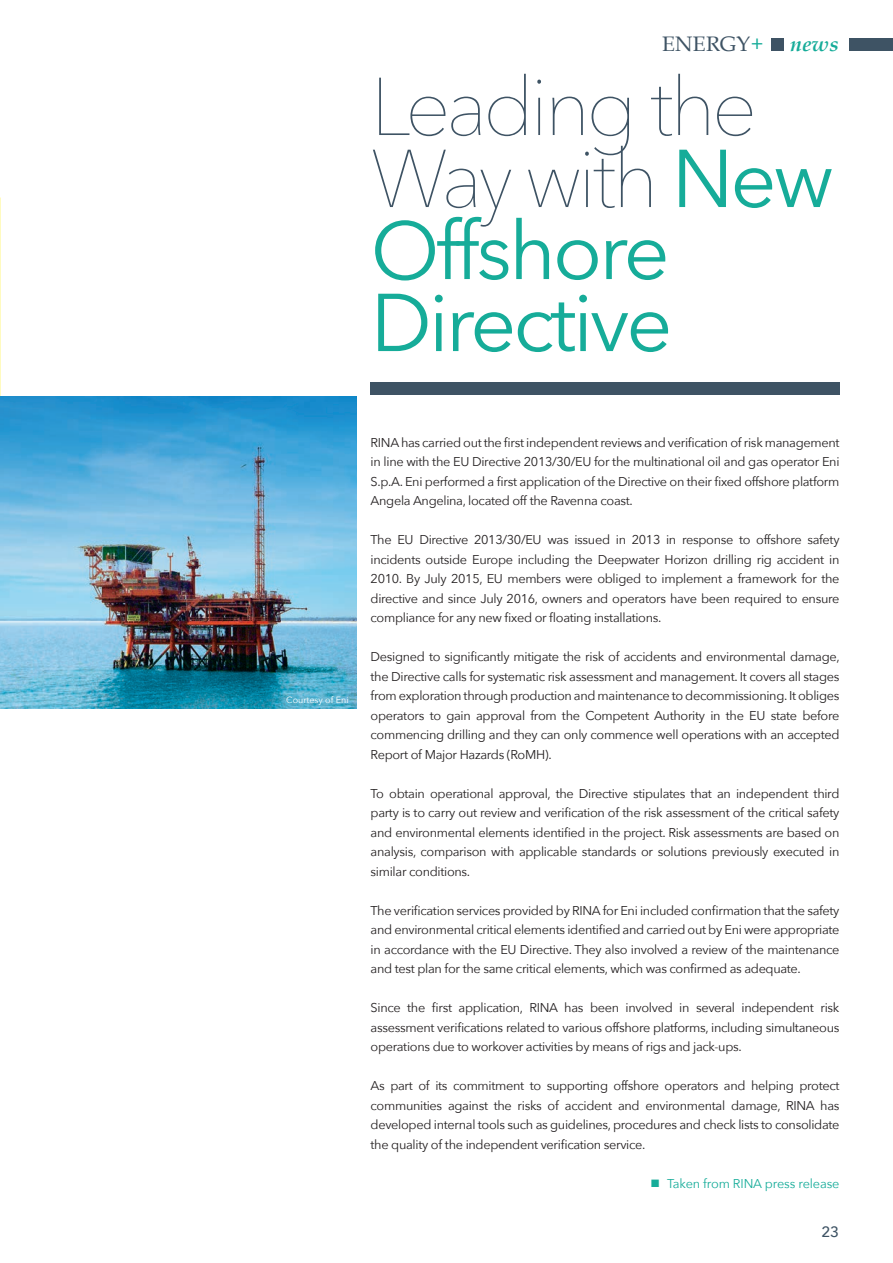
<style>
.page{position:relative;width:893px;height:1263px;background:#fff}
.page>*{position:absolute;margin:0;border:0;box-sizing:border-box;transform-origin:0 0}
.t1{font:200 81px "Avenir Next";letter-spacing:-.05em;color:#3e5364}
.t2{font:81px "Avenir Next";letter-spacing:-.04em;color:#16ac99}
.Subheading{font:21px "Book Antiqua";letter-spacing:.01em;color:#3e5364}
.Subheading-2{font:italic 700 21px "Book Antiqua";color:#16ac99}
.Subheading-3{font:500 15px "Avenir Next";color:#3e5364}
.Body{font:12.75px/19.5px "Avenir Next";letter-spacing:-.025em;color:#231f20;text-align:justify}
.t3{font:12.75px "Avenir Next";letter-spacing:-.01em;color:#16ac99}
.Body-2{font:9px "Avenir Next";color:#fff}
.s1{color:#16ac99}
.s2{font-weight:400;color:#16ac99}
</style>
<div class="page">
<div style="left:849px;top:38px;width:44px;height:13px;background:#3e5364"></div>
<img style="left:0;top:198px;width:1px;height:312px">
<div style="left:371px;top:382px;width:469px;height:13px;background:#3e5364"></div>
<img style="left:0;top:396px;width:357px;height:312px">
<div style="left:771px;top:38px;width:13px;height:13px;background:#3e5364"></div>
<p class="Subheading" style="left:662px;top:31px;width:103px">ENERGY<span class="s1">+</span></p>
<p class="Subheading-2" style="left:790px;top:32px;width:50px">news</p>
<p class="t1" style="left:371px;top:38px;width:388px">Leading the</p>
<p class="t1" style="left:371px;top:110px;width:465px">Way with <span class="s2">New</span></p>
<p class="t2" style="left:371px;top:182px;width:301px">Offshore</p>
<p class="t2" style="left:371px;top:254px;width:303px">Directive</p>
<p class="Body-2" style="left:286px;top:692px;width:64px">Courtesy of Eni</p>
<p class="Body" style="left:371px;top:432px;width:470px">RINA has carried out the first independent reviews and verification of risk management in line with the EU Directive 2013/30/EU for the multinational oil and gas operator Eni S.p.A. Eni performed a first application of the Directive on their fixed offshore platform Angela Angelina, located off the Ravenna coast.</p>
<p class="Body" style="left:371px;top:529px;width:470px">The EU Directive 2013/30/EU was issued in 2013 in response to offshore safety incidents outside Europe including the Deepwater Horizon drilling rig accident in 2010. By July 2015, EU members were obliged to implement a framework for the directive and since July 2016, owners and operators have been required to ensure compliance for any new fixed or floating installations.</p>
<p class="Body" style="left:371px;top:646px;width:471px">Designed to significantly mitigate the risk of accidents and environmental damage, the Directive calls for systematic risk assessment and management. It covers all stages from exploration through production and maintenance to decommissioning. It obliges operators to gain approval from the Competent Authority in the EU state before commencing drilling and they can only commence well operations with an accepted Report of Major Hazards (RoMH).</p>
<p class="Body" style="left:371px;top:783px;width:470px">To obtain operational approval, the Directive stipulates that an independent third party is to carry out review and verification of the risk assessment of the critical safety and environmental elements identified in the project. Risk assessments are based on analysis, comparison with applicable standards or solutions previously executed in similar conditions.</p>
<p class="Body" style="left:371px;top:900px;width:470px">The verification services provided by RINA for Eni included confirmation that the safety and environmental critical elements identified and carried out by Eni were appropriate in accordance with the EU Directive. They also involved a review of the maintenance and test plan for the same critical elements, which was confirmed as adequate.</p>
<p class="Body" style="left:371px;top:997px;width:470px">Since the first application, RINA has been involved in several independent risk assessment verifications related to various offshore platforms, including simultaneous operations due to workover activities by means of rigs and jack-ups.</p>
<p class="Body" style="left:371px;top:1075px;width:470px">As part of its commitment to supporting offshore operators and helping protect communities against the risks of accident and environmental damage, RINA has developed internal tools such as guidelines, procedures and check lists to consolidate the quality of the independent verification service.</p>
<p class="t3" style="left:650px;top:1172px;width:190px">■ Taken from RINA press release</p>
<p class="Subheading-3" style="left:821px;top:1219px;width:19px">23</p>
</div>
